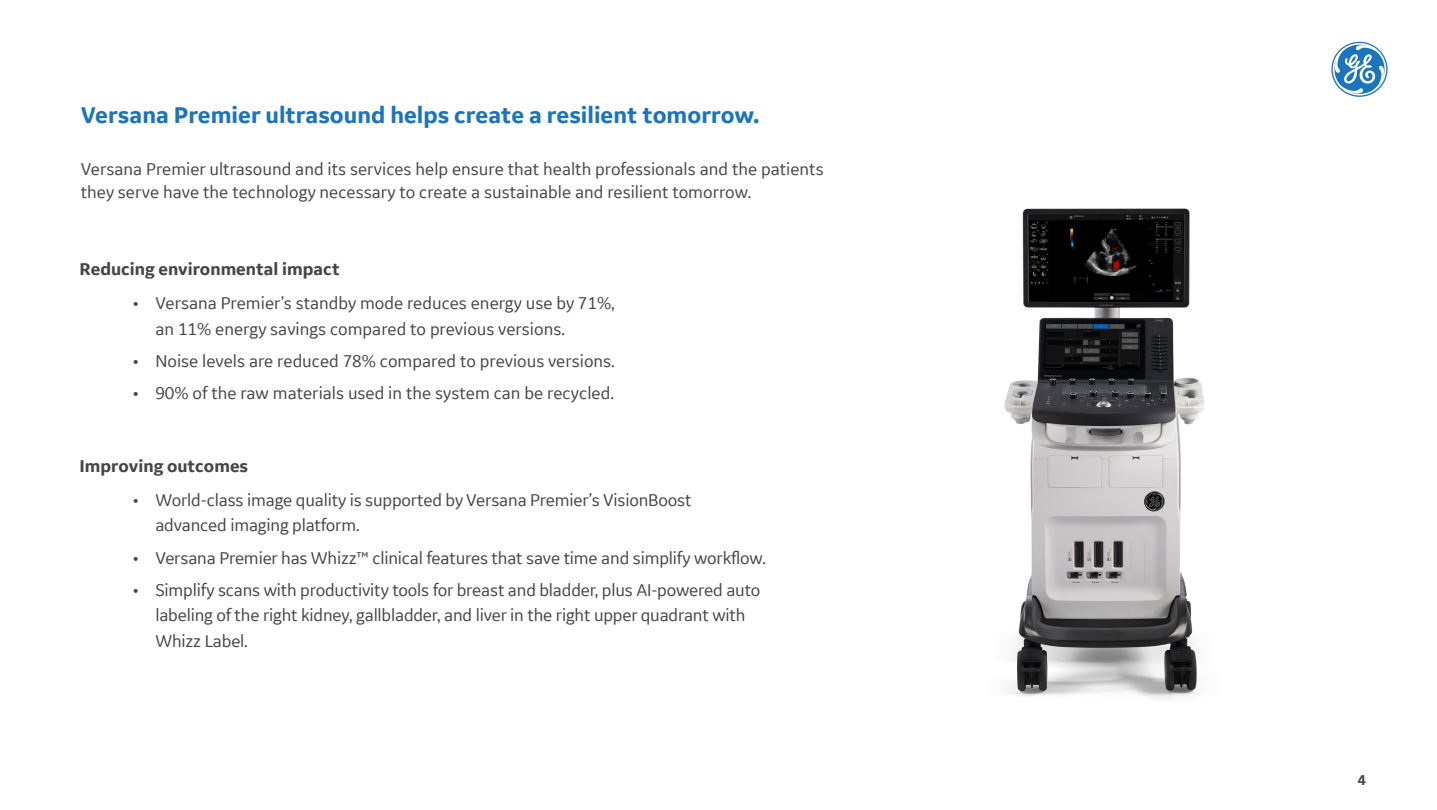
<style>
.page{position:relative;width:1437px;height:810px;background:#fff}
.page>*{position:absolute;margin:0;border:0;box-sizing:border-box;transform-origin:0 0}
.t1{font:700 24px "GE Inspira Sans";color:#1c75bc}
.t2{font:18px/25.5px "GE Inspira Sans";color:#454747}
.t3{font:700 18px "GE Inspira Sans";color:#454747}
.t4{font:700 15px "GE Inspira Sans";color:#454747}
</style>
<div class="page">
<img style="left:1004px;top:208px;width:201px;height:491px">
<svg style="left:1331px;top:42px;width:56px;height:55px"></svg>
<h1 class="t1" style="left:81px;top:100px;width:679px">Versana Premier ultrasound helps create a resilient tomorrow.</h1>
<p class="t2" style="left:81px;top:158px;width:744px;line-height:22.5px">Versana Premier ultrasound and its services help ensure that health professionals and the patients they serve have the technology necessary to create a sustainable and resilient tomorrow.</p>
<p class="t3" style="left:80px;top:258px;width:262px">Reducing environmental impact</p>
<p class="t2" style="left:155px;top:290px;width:461px;text-indent:-22px">• Versana Premier’s standby mode reduces energy use by 71%, an 11% energy savings compared to previous versions.</p>
<p class="t2" style="left:133px;top:348px;width:483px">• Noise levels are reduced 78% compared to previous versions.</p>
<p class="t2" style="left:133px;top:380px;width:482px">• 90% of the raw materials used in the system can be recycled.</p>
<p class="t3" style="left:80px;top:455px;width:170px">Improving outcomes</p>
<p class="t2" style="left:155px;top:487px;width:537px;text-indent:-22px">• World-class image quality is supported by Versana Premier’s VisionBoost advanced imaging platform.</p>
<p class="t2" style="left:133px;top:544px;width:634px">• Versana Premier has Whizz™ clinical features that save time and simplify workflow.</p>
<p class="t2" style="left:155px;top:577px;width:606px;text-indent:-22px">• Simplify scans with productivity tools for breast and bladder, plus AI-powered auto labeling of the right kidney, gallbladder, and liver in the right upper quadrant with<br>Whizz Label.</p>
<p class="t4" style="left:1357px;top:771px;width:9px">4</p>
</div>
